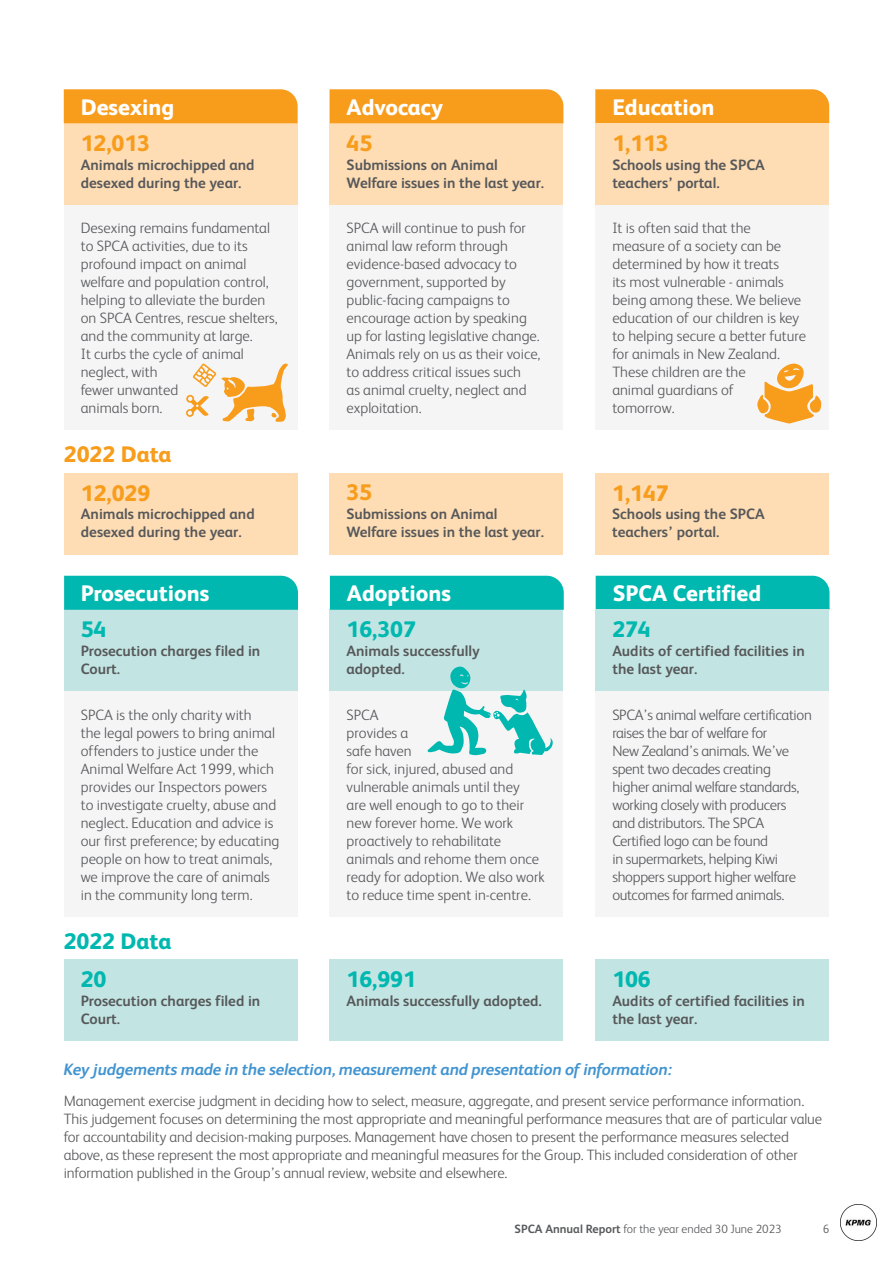
<style>
.page{position:relative;width:893px;height:1263px;background:#fff}
.page>*{position:absolute;margin:0;border:0;box-sizing:border-box;transform-origin:0 0}
.t1{font:800 22.5px "FS Albert";color:#fff}
.t2{font:800 22.5px "FS Albert";color:#f89c1c}
.t3{font:800 22.5px "FS Albert";color:#00b8af}
.t4{font:italic 700 16.5px "FS Albert";letter-spacing:-.01em;color:#4194d0}
.t5{font:300 15px/18px "FS Albert";color:#57585a}
.t6{font:700 15px/18px "FS Albert";color:#57585a}
.t7{font:300 15px/18px "FS Albert";letter-spacing:-.02em;color:#57585a}
.t8{font:300 12px "FS Albert";color:#57585a}
.s1{font-weight:700}
</style>
<div class="page">
<div style="left:64px;top:123px;width:234px;height:82px;background:#feddb4"></div>
<div style="left:64px;top:610px;width:234px;height:81px;background:#c2e5e3"></div>
<div style="left:64px;top:473px;width:234px;height:81px;background:#feddb4"></div>
<div style="left:64px;top:959px;width:234px;height:82px;background:#c2e5e3"></div>
<div style="left:330px;top:123px;width:233px;height:82px;background:#feddb4"></div>
<div style="left:330px;top:610px;width:233px;height:81px;background:#c2e5e3"></div>
<div style="left:329px;top:473px;width:234px;height:81px;background:#feddb4"></div>
<div style="left:330px;top:959px;width:233px;height:82px;background:#c2e5e3"></div>
<div style="left:64px;top:205px;width:234px;height:225px;background:#f5f5f6"></div>
<div style="left:64px;top:691px;width:234px;height:226px;background:#f5f5f6"></div>
<div style="left:330px;top:205px;width:233px;height:225px;background:#f5f5f6"></div>
<div style="left:330px;top:691px;width:233px;height:226px;background:#f5f5f6"></div>
<div style="left:595px;top:205px;width:234px;height:225px;background:#f5f5f6"></div>
<div style="left:595px;top:691px;width:234px;height:226px;background:#f5f5f6"></div>
<div style="left:64px;top:89px;width:234px;height:34px;background:#f89c1c"></div>
<div style="left:64px;top:576px;width:234px;height:34px;background:#00b8af"></div>
<div style="left:330px;top:89px;width:233px;height:34px;background:#f89c1c"></div>
<div style="left:330px;top:576px;width:234px;height:34px;background:#00b8af"></div>
<div style="left:595px;top:89px;width:234px;height:34px;background:#f89c1c"></div>
<div style="left:596px;top:576px;width:233px;height:34px;background:#00b8af"></div>
<div style="left:595px;top:123px;width:234px;height:82px;background:#feddb4"></div>
<div style="left:595px;top:610px;width:234px;height:81px;background:#c2e5e3"></div>
<div style="left:595px;top:473px;width:234px;height:81px;background:#feddb4"></div>
<div style="left:595px;top:959px;width:234px;height:82px;background:#c2e5e3"></div>
<svg style="left:186px;top:363px;width:102px;height:59px"></svg>
<svg style="left:757px;top:364px;width:64px;height:60px"></svg>
<svg style="left:427px;top:667px;width:126px;height:88px"></svg>
<img style="left:841px;top:1204px;width:36px;height:36px">
<h1 class="t1" style="left:81px;top:94px;width:95px">Desexing</h1>
<h1 class="t1" style="left:347px;top:94px;width:98px">Advocacy</h1>
<h1 class="t1" style="left:612px;top:94px;width:104px">Education</h1>
<h1 class="t2" style="left:81px;top:130px;width:71px">12,013</h1>
<h1 class="t2" style="left:347px;top:130px;width:27px">45</h1>
<h1 class="t2" style="left:612px;top:130px;width:58px">1,113</h1>
<p class="t6" style="left:81px;top:155px;width:175px">Animals microchipped and desexed during the year.</p>
<p class="t6" style="left:347px;top:155px;width:199px">Submissions on Animal<br>Welfare issues in the last year.</p>
<p class="t6" style="left:612px;top:155px;width:154px">Schools using the SPCA teachers’ portal.</p>
<p class="t5" style="left:81px;top:219px;width:198px">Desexing remains fundamental to SPCA activities, due to its profound impact on animal welfare and population control, helping to alleviate the burden on SPCA Centres, rescue shelters, and the community at large.<br>It curbs the cycle of animal neglect, with<br>fewer unwanted<br>animals born.</p>
<p class="t5" style="left:347px;top:219px;width:195px">SPCA will continue to push for animal law reform through evidence-based advocacy to government, supported by public-facing campaigns to encourage action by speaking up for lasting legislative change.<br>Animals rely on us as their voice, to address critical issues such<br>as animal cruelty, neglect and exploitation.</p>
<p class="t5" style="left:612px;top:219px;width:195px">It is often said that the measure of a society can be determined by how it treats<br>its most vulnerable - animals being among these. We believe education of our children is key to helping secure a better future for animals in New Zealand.<br>These children are the<br>animal guardians of<br>tomorrow.</p>
<h1 class="t2" style="left:64px;top:441px;width:109px">2022 Data</h1>
<h1 class="t2" style="left:81px;top:479px;width:71px">12,029</h1>
<h1 class="t2" style="left:346px;top:479px;width:27px">35</h1>
<h1 class="t2" style="left:612px;top:479px;width:58px">1,147</h1>
<p class="t6" style="left:81px;top:505px;width:175px">Animals microchipped and desexed during the year.</p>
<p class="t6" style="left:346px;top:505px;width:199px">Submissions on Animal<br>Welfare issues in the last year.</p>
<p class="t6" style="left:612px;top:505px;width:154px">Schools using the SPCA teachers’ portal.</p>
<h1 class="t1" style="left:81px;top:580px;width:130px">Prosecutions</h1>
<h1 class="t1" style="left:347px;top:580px;width:106px">Adoptions</h1>
<h1 class="t1" style="left:613px;top:580px;width:150px">SPCA Certified</h1>
<h1 class="t3" style="left:81px;top:616px;width:27px">54</h1>
<h1 class="t3" style="left:347px;top:616px;width:71px">16,307</h1>
<h1 class="t3" style="left:612px;top:616px;width:40px">274</h1>
<p class="t6" style="left:81px;top:642px;width:181px">Prosecution charges filed in<br>Court.</p>
<p class="t6" style="left:347px;top:642px;width:135px">Animals successfully adopted.</p>
<p class="t6" style="left:612px;top:642px;width:194px">Audits of certified facilities in the last year.</p>
<p class="t5" style="left:81px;top:705px;width:200px">SPCA is the only charity with<br>the legal powers to bring animal offenders to justice under the<br>Animal Welfare Act 1999, which provides our Inspectors powers to investigate cruelty, abuse and neglect. Education and advice is our first preference; by educating people on how to treat animals, we improve the care of animals in the community long term.</p>
<p class="t5" style="left:347px;top:705px;width:200px">SPCA<br>provides a<br>safe haven<br>for sick, injured, abused and vulnerable animals until they<br>are well enough to go to their new forever home. We work proactively to rehabilitate animals and rehome them once ready for adoption. We also work to reduce time spent in-centre.</p>
<p class="t7" style="left:612px;top:705px;width:201px">SPCA’s animal welfare certification raises the bar of welfare for<br>New Zealand’s animals. We’ve spent two decades creating<br>higher animal welfare standards, working closely with producers and distributors. The SPCA<br>Certified logo can be found<br>in supermarkets, helping Kiwi shoppers support higher welfare outcomes for farmed animals.</p>
<h1 class="t3" style="left:64px;top:928px;width:109px">2022 Data</h1>
<h1 class="t3" style="left:81px;top:966px;width:27px">20</h1>
<h1 class="t3" style="left:347px;top:966px;width:71px">16,991</h1>
<h1 class="t3" style="left:612px;top:966px;width:40px">106</h1>
<p class="t6" style="left:81px;top:991px;width:181px">Prosecution charges filed in<br>Court.</p>
<p class="t6" style="left:347px;top:991px;width:197px">Animals successfully adopted.</p>
<p class="t6" style="left:612px;top:991px;width:194px">Audits of certified facilities in the last year.</p>
<p class="t4" style="left:64px;top:1060px;width:610px">Key judgements made in the selection, measurement and presentation of information:</p>
<p class="t5" style="left:64px;top:1092px;width:760px">Management exercise judgment in deciding how to select, measure, aggregate, and present service performance information.<br>This judgement focuses on determining the most appropriate and meaningful performance measures that are of particular value for accountability and decision-making purposes. Management have chosen to present the performance measures selected above, as these represent the most appropriate and meaningful measures for the Group. This included consideration of other information published in the Group’s annual review, website and elsewhere.</p>
<p class="t8" style="left:514px;top:1222px;width:269px"><span class="s1">SPCA Annual Report</span> for the year ended 30 June 2023</p>
<p class="t8" style="left:823px;top:1222px;width:8px">6</p>
</div>
